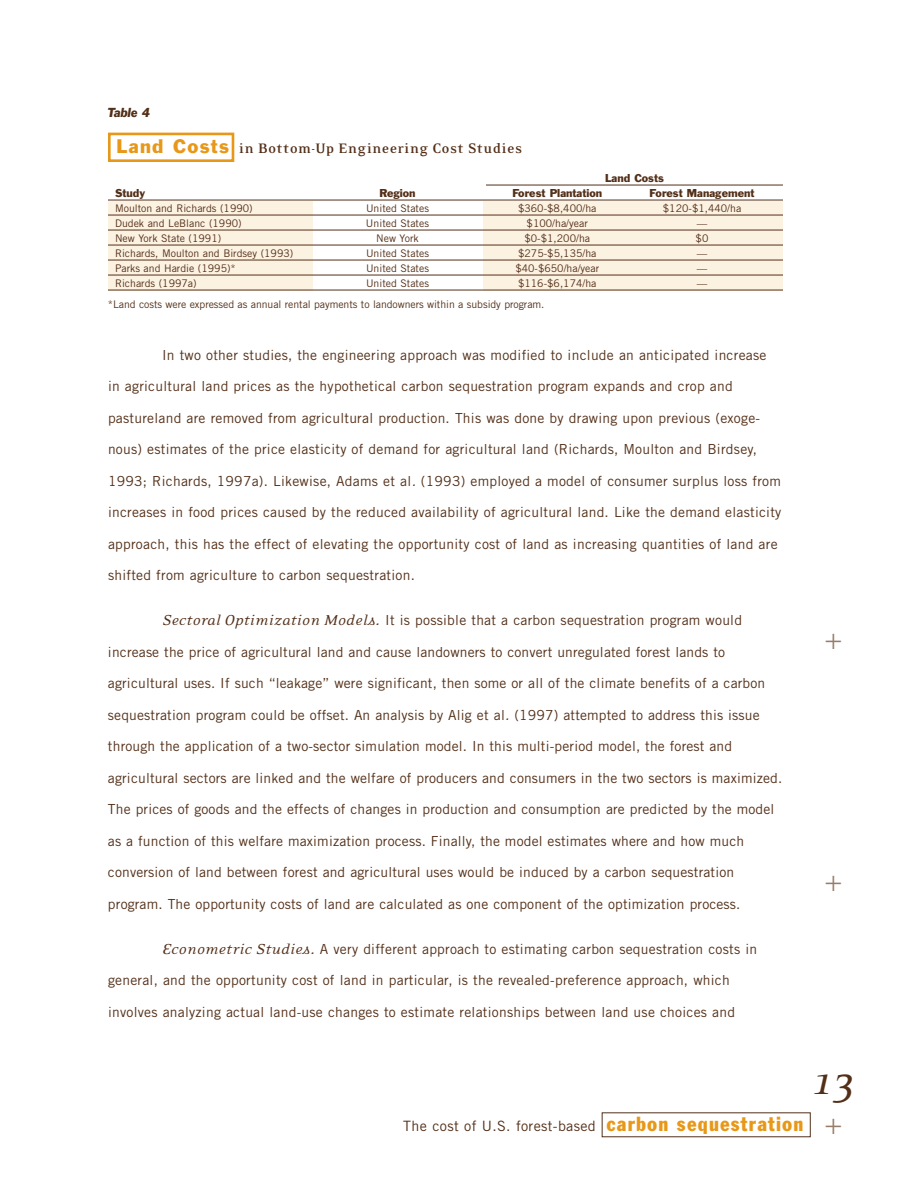
<style>
.page{position:relative;width:918px;height:1188px;background:#fff}
.page>*{position:absolute;margin:0;border:0;box-sizing:border-box;transform-origin:0 0}
.t1{font:italic 45px "Eidetic Serif";color:#532f18}
.t2{font:300 30px "Akzidenz Grotesk";color:#967c69}
.t3{font:700 15.75px "Eidetic Serif";letter-spacing:.015em;color:#532f18}
.t4{font:14.25px "Trade Gothic";letter-spacing:.025em;color:#532f18}
.t5{font:13.8px "Trade Gothic";letter-spacing:.02em;color:#532f18}
.t6{font:italic 12px "Franklin Gothic BT";color:#532f18}
.t7{font:10.5px "Trade Gothic";color:#532f18}
.t8{font:10.5px "Franklin Gothic BT";color:#532f18}
.s1{font-family:"Franklin Gothic BT";font-weight:400;font-size:18px;color:#e89818}
.s2{font-style:italic}
.s3{font-family:"Eidetic Serif";font-style:italic;font-size:16.5px}
.s4{font-family:"Franklin Gothic BT";font-stretch:condensed;font-size:20.25px;color:#e89818}
</style>
<div class="page">
<div style="left:484px;top:201px;width:299px;height:89px;background:#fcf2e2"></div>
<div style="left:108px;top:201px;width:205px;height:89px;background:#fcf2e2"></div>
<hr style="left:486px;top:185px;width:297px;height:1px;background:#532f18">
<hr style="left:108px;top:200px;width:675px;height:1px;background:#532f18">
<hr style="left:108px;top:215px;width:675px;height:1px;background:#532f18">
<hr style="left:108px;top:230px;width:675px;height:1px;background:#532f18">
<hr style="left:108px;top:245px;width:675px;height:1px;background:#532f18">
<hr style="left:108px;top:260px;width:675px;height:1px;background:#532f18">
<hr style="left:108px;top:275px;width:675px;height:1px;background:#532f18">
<hr style="left:108px;top:290px;width:675px;height:1px;background:#532f18">
<div style="left:108px;top:133px;width:126px;height:29px;border:3px solid #e89818"></div>
<p class="t6" style="left:108px;top:108px;width:44px">Table 4</p>
<p class="t3" style="left:116px;top:143px;width:407px"><span class="s1">Land Costs</span> in Bottom-Up Engineering Cost Studies</p>
<p class="t8" style="left:605px;top:174px;width:60px">Land Costs</p>
<p class="t8" style="left:115px;top:189px;width:32px">Study</p>
<p class="t8" style="left:379px;top:189px;width:38px">Region</p>
<p class="t8" style="left:512px;top:189px;width:91px">Forest Plantation</p>
<p class="t8" style="left:650px;top:189px;width:106px">Forest Management</p>
<p class="t7" style="left:115px;top:204px;width:139px">Moulton and Richards (1990)</p>
<p class="t7" style="left:366px;top:204px;width:65px">United States</p>
<p class="t7" style="left:518px;top:204px;width:80px">$360-$8,400/ha</p>
<p class="t7" style="left:663px;top:204px;width:80px">$120-$1,440/ha</p>
<p class="t7" style="left:115px;top:219px;width:128px">Dudek and LeBlanc (1990)</p>
<p class="t7" style="left:366px;top:219px;width:65px">United States</p>
<p class="t7" style="left:527px;top:219px;width:63px">$100/ha/year</p>
<p class="t7" style="left:697px;top:219px;width:12px">—</p>
<p class="t7" style="left:115px;top:234px;width:108px">New York State (1991)</p>
<p class="t7" style="left:376px;top:234px;width:44px">New York</p>
<p class="t7" style="left:525px;top:234px;width:67px">$0-$1,200/ha</p>
<p class="t7" style="left:696px;top:234px;width:14px">$0</p>
<p class="t7" style="left:115px;top:249px;width:180px">Richards, Moulton and Birdsey (1993)</p>
<p class="t7" style="left:366px;top:249px;width:65px">United States</p>
<p class="t7" style="left:518px;top:249px;width:80px">$275-$5,135/ha</p>
<p class="t7" style="left:697px;top:249px;width:12px">—</p>
<p class="t7" style="left:115px;top:264px;width:122px">Parks and Hardie (1995)*</p>
<p class="t7" style="left:366px;top:264px;width:65px">United States</p>
<p class="t7" style="left:515px;top:264px;width:85px">$40-$650/ha/year</p>
<p class="t7" style="left:697px;top:264px;width:12px">—</p>
<p class="t7" style="left:115px;top:279px;width:83px">Richards (1997a)</p>
<p class="t7" style="left:366px;top:279px;width:65px">United States</p>
<p class="t7" style="left:518px;top:279px;width:80px">$116-$6,174/ha</p>
<p class="t7" style="left:697px;top:279px;width:12px">—</p>
<p class="t7" style="left:108px;top:300px;width:438px">*Land costs were expressed as annual rental payments to landowners within a subsidy program.</p>
<p class="t5" style="left:162px;top:350px;width:606px">In two other studies, the engineering approach was modified to include an anticipated increase</p>
<p class="t5" style="left:108px;top:381px;width:626px">in agricultural land prices as the hypothetical carbon sequestration program expands and crop and</p>
<p class="t5" style="left:108px;top:413px;width:654px">pastureland are removed from agricultural production. This was done by drawing upon previous (exoge-</p>
<p class="t5" style="left:108px;top:444px;width:651px">nous) estimates of the price elasticity of demand for agricultural land (Richards, Moulton and Birdsey,</p>
<p class="t5" style="left:108px;top:476px;width:674px">1993; Richards, 1997a). Likewise, Adams et al<span class="s2">.</span> (1993) employed a model of consumer surplus loss from</p>
<p class="t5" style="left:108px;top:507px;width:675px">increases in food prices caused by the reduced availability of agricultural land. Like the demand elasticity</p>
<p class="t5" style="left:108px;top:539px;width:671px">approach, this has the effect of elevating the opportunity cost of land as increasing quantities of land are</p>
<p class="t5" style="left:108px;top:570px;width:308px">shifted from agriculture to carbon sequestration.</p>
<p class="t5" style="left:162px;top:615px;width:582px"><span class="s3">Sectoral Optimization Models.</span> It is possible that a carbon sequestration program would</p>
<p class="t5" style="left:108px;top:647px;width:619px">increase the price of agricultural land and cause landowners to convert unregulated forest lands to</p>
<p class="t5" style="left:108px;top:678px;width:659px">agricultural uses. If such “leakage” were significant, then some or all of the climate benefits of a carbon</p>
<p class="t5" style="left:108px;top:710px;width:653px">sequestration program could be offset. An analysis by Alig et al<span class="s2">.</span> (1997) attempted to address this issue</p>
<p class="t5" style="left:108px;top:741px;width:626px">through the application of a two-sector simulation model. In this multi-period model, the forest and</p>
<p class="t5" style="left:108px;top:773px;width:676px">agricultural sectors are linked and the welfare of producers and consumers in the two sectors is maximized.</p>
<p class="t5" style="left:108px;top:804px;width:668px">The prices of goods and the effects of changes in production and consumption are predicted by the model</p>
<p class="t5" style="left:108px;top:836px;width:638px">as a function of this welfare maximization process. Finally, the model estimates where and how much</p>
<p class="t5" style="left:108px;top:867px;width:628px">conversion of land between forest and agricultural uses would be induced by a carbon sequestration</p>
<p class="t5" style="left:108px;top:899px;width:634px">program. The opportunity costs of land are calculated as one component of the optimization process.</p>
<p class="t5" style="left:162px;top:944px;width:597px"><span class="s3">Econometric Studies.</span> A very different approach to estimating carbon sequestration costs in</p>
<p class="t5" style="left:108px;top:975px;width:623px">general, and the opportunity cost of land in particular, is the revealed-preference approach, which</p>
<p class="t5" style="left:108px;top:1007px;width:629px">involves analyzing actual land-use changes to estimate relationships between land use choices and</p>
<h2 class="t2" style="left:824px;top:628px;width:19px">+</h2>
<h2 class="t2" style="left:824px;top:870px;width:19px">+</h2>
<p class="t4" style="left:403px;top:1121px;width:402px">The cost of U.S. forest-based <span class="s4">carbon sequestration</span></p>
<h1 class="t1" style="left:812px;top:1065px;width:45px">13</h1>
<h2 class="t2" style="left:824px;top:1112px;width:19px">+</h2>
</div>
